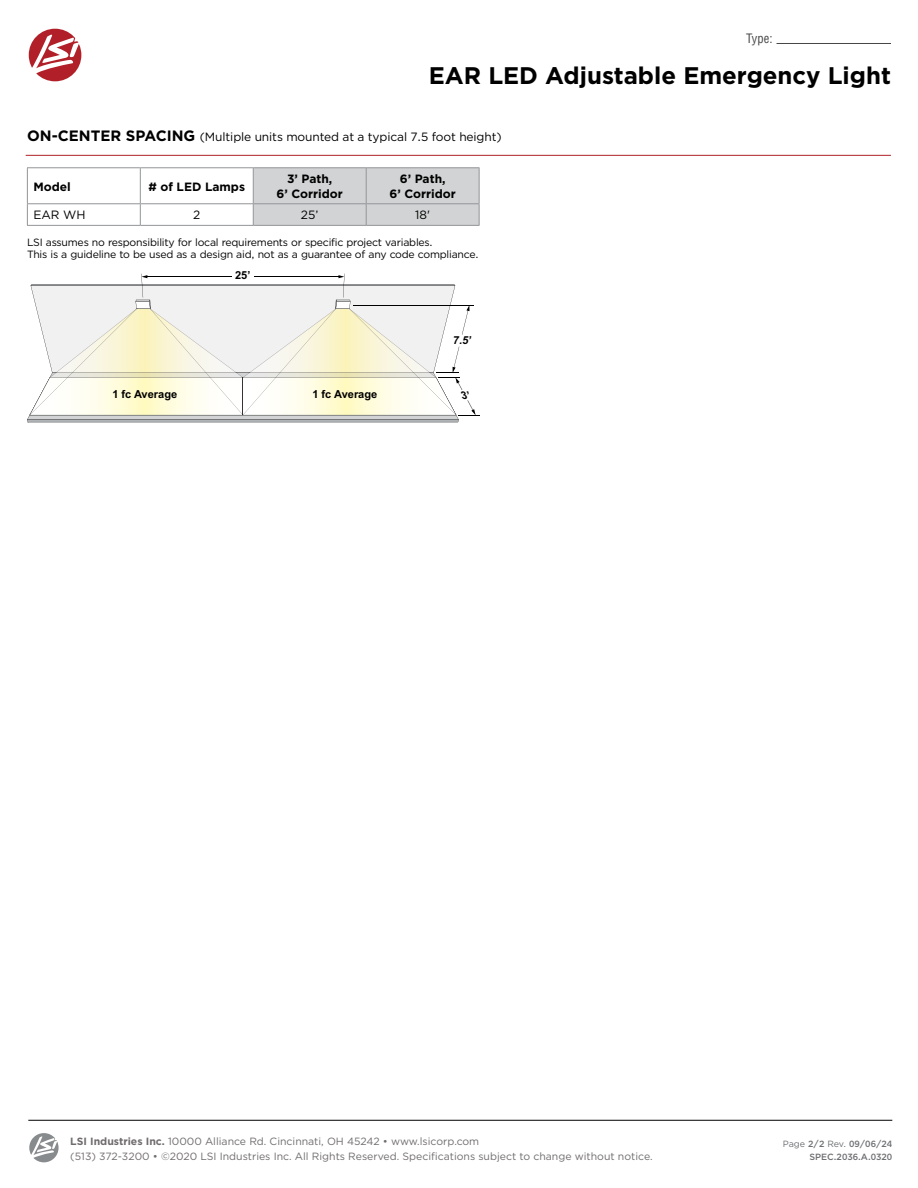
<style>
.page{position:relative;width:918px;height:1188px;background:#fff}
.page>*{position:absolute;margin:0;border:0;box-sizing:border-box;transform-origin:0 0}
.t1{font:700 24px "Gotham";color:#000}
.t2{font:condensed 12.6px "Helvetica";color:#474748}
.t3{font:12px "Gotham";letter-spacing:-.01em;color:#000}
.t4{font:700 12px/14.4px "Gotham";color:#000;text-align:center}
.t5{font:700 11.1px "Arial";color:#000}
.t6{font:700 10.95px "Arial";color:#000}
.t7{font:italic 700 10.65px "Arial";color:#000}
.t8{font:10.5px/15px "Gotham";color:#706c6d}
.t9{font:10.5px/12px "Gotham";letter-spacing:-.02em;color:#000}
.t10{font:500 9px/13.5px "Gotham";color:#6d6e71;text-align:right}
.s1{font-weight:700;font-size:15px}
.s2{font-weight:700}
.s3{font-weight:400}
</style>
<div class="page">
<svg style="left:29px;top:1133px;width:30px;height:29px"></svg>
<hr style="left:28px;top:1120px;width:864px;height:1px;background:#000">
<div style="left:29px;top:29px;width:52px;height:52px;background:#b11f28;border-radius:50%"></div>
<svg style="left:31px;top:34px;width:49px;height:40px"></svg>
<hr style="left:777px;top:43px;width:114px;height:1px;background:#474748">
<hr style="left:27px;top:167px;width:113px;height:1px;background:#939598">
<hr style="left:27px;top:168px;width:1px;height:35px;background:#939598">
<hr style="left:140px;top:167px;width:113px;height:1px;background:#939598">
<hr style="left:140px;top:168px;width:1px;height:35px;background:#939598">
<hr style="left:253px;top:167px;width:113px;height:1px;background:#939598">
<hr style="left:366px;top:167px;width:114px;height:1px;background:#939598">
<hr style="left:27px;top:203px;width:113px;height:1px;background:#939598">
<svg style="left:27px;top:204px;width:1px;height:21px"></svg>
<hr style="left:140px;top:203px;width:113px;height:1px;background:#939598">
<svg style="left:140px;top:204px;width:1px;height:21px"></svg>
<svg style="left:253px;top:168px;width:227px;height:57px;background:#ced0d1"></svg>
<hr style="left:27px;top:225px;width:113px;height:1px;background:#939598">
<hr style="left:140px;top:225px;width:113px;height:1px;background:#939598">
<hr style="left:253px;top:225px;width:113px;height:1px;background:#939598">
<hr style="left:366px;top:225px;width:114px;height:1px;background:#939598">
<svg style="left:27px;top:274px;width:453px;height:148px"></svg>
<hr style="left:26px;top:155px;width:865px;height:1px;background:#b12028">
<p class="t2" style="left:746px;top:30px;width:28px">Type:</p>
<h1 class="t1" style="left:429px;top:60px;width:464px">EAR LED Adjustable Emergency Light</h1>
<p class="t3" style="left:27px;top:129px;width:476px"><span class="s1">ON-CENTER SPACING</span> (Multiple units mounted at a typical 7.5 foot height)</p>
<p class="t4" style="left:33px;top:179px;width:39px">Model</p>
<p class="t4" style="left:148px;top:179px;width:98px"># of LED Lamps</p>
<p class="t4" style="left:277px;top:172px;width:68px">3’ Path,<br>6’ Corridor</p>
<p class="t4" style="left:389px;top:172px;width:68px">6’ Path,<br>6’ Corridor</p>
<p class="t3" style="left:33px;top:207px;width:54px">EAR WH</p>
<p class="t3" style="left:193px;top:207px;width:9px">2</p>
<p class="t3" style="left:301px;top:207px;width:19px">25’</p>
<p class="t3" style="left:415px;top:207px;width:16px">18'</p>
<p class="t9" style="left:27px;top:236px;width:453px">LSI assumes no responsibility for local requirements or specific project variables.<br>This is a guideline to be used as a design aid, not as a guarantee of any code compliance.</p>
<p class="t5" style="left:235px;top:267px;width:17px">25’</p>
<p class="t5" style="left:112px;top:386px;width:66px">1 fc Average</p>
<p class="t5" style="left:312px;top:386px;width:66px">1 fc Average</p>
<p class="t6" style="left:453px;top:333px;width:22px">7.5’</p>
<p class="t7" style="left:462px;top:388px;width:15px">3’</p>
<p class="t8" style="left:70px;top:1134px;width:584px"><span class="s2">LSI Industries Inc.</span> 10000 Alliance Rd. Cincinnati, OH 45242 • www.lsicorp.com<br>(513) 372-3200 • ©2020 LSI Industries Inc. All Rights Reserved. Specifications subject to change without notice.</p>
<p class="t10" style="left:783px;top:1137px;width:111px"><span class="s3">Page</span> 2/2 <span class="s3">Rev.</span> 09/06/24<br>SPEC.2036.A.0320</p>
</div>
